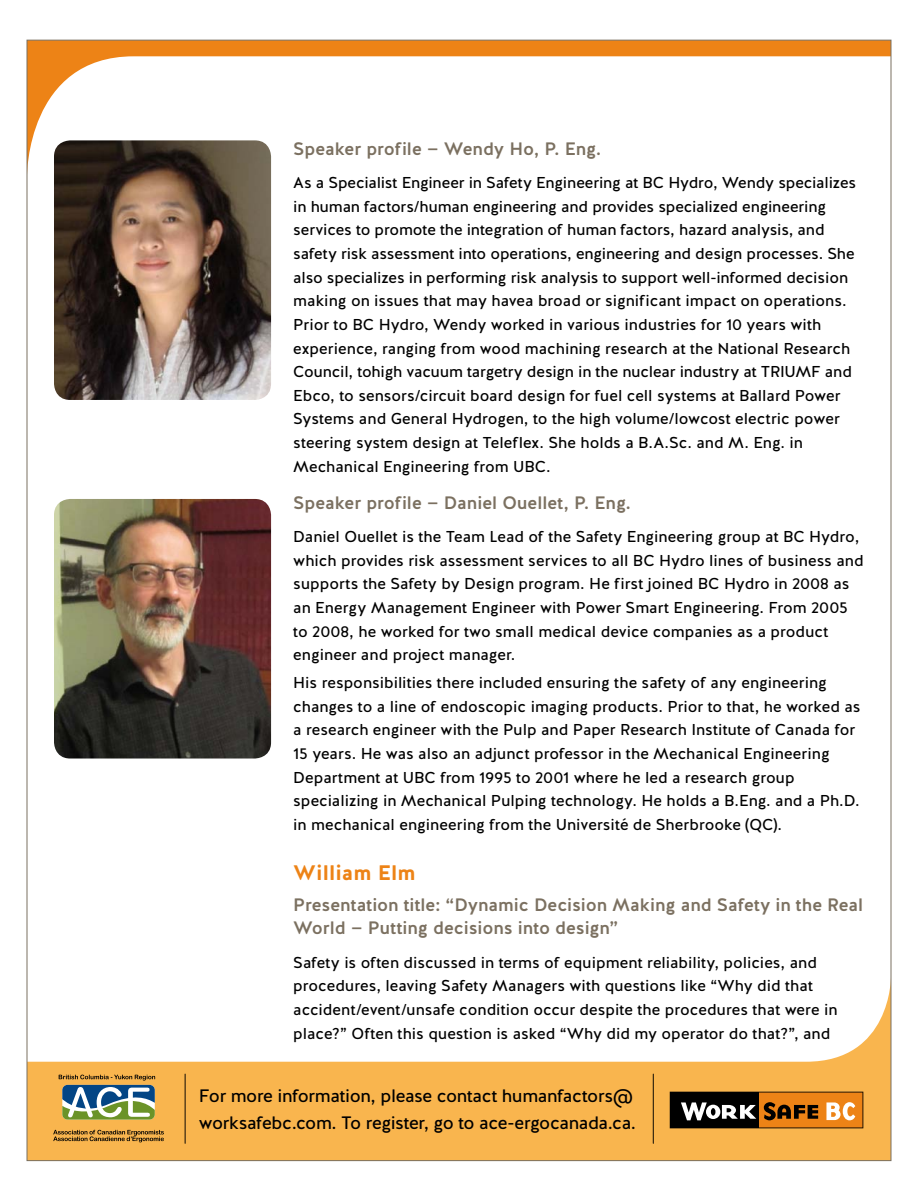
<style>
.page{position:relative;width:918px;height:1188px;background:#fff}
.page>*{position:absolute;margin:0;border:0;box-sizing:border-box;transform-origin:0 0}
.t1{font:700 21px "Halis R";color:#ed8316}
.t2{font:500 18px/23.5px "Halis R";letter-spacing:-.005em;color:#7b7060}
.t3{font:18px/27px "Halis R";letter-spacing:-.02em;color:#000}
.t4{font:15.75px/23.7px "Halis R";color:#000}
</style>
<div class="page">
<img style="left:54px;top:176px;width:217px;height:224px">
<img style="left:54px;top:499px;width:217px;height:260px">
<svg style="left:29px;top:994px;width:860px;height:165px;fill:#f9b54e"></svg>
<svg style="left:29px;top:42px;width:860px;height:134px"></svg>
<svg style="left:670px;top:1092px;width:193px;height:36px;background:#84592d"></svg>
<svg style="left:53px;top:1130px;width:111px;height:12px"></svg>
<svg style="left:59px;top:1075px;width:96px;height:45px"></svg>
<hr style="left:653px;top:1074px;width:1px;height:69px;background:#000">
<hr style="left:185px;top:1074px;width:1px;height:69px;background:#000">
<p class="t2" style="left:293px;top:137px;width:310px">Speaker profile — Wendy Ho, P. Eng.</p>
<p class="t4" style="left:293px;top:171px;width:564px">As a Specialist Engineer in Safety Engineering at BC Hydro, Wendy specializes in human factors/human engineering and provides specialized engineering services to promote the integration of human factors, hazard analysis, and safety risk assessment into operations, engineering and design processes. She also specializes in performing risk analysis to support well-informed decision making on issues that may havea broad or significant impact on operations.<br>Prior to BC Hydro, Wendy worked in various industries for 10 years with experience, ranging from wood machining research at the National Research Council, tohigh vacuum targetry design in the nuclear industry at TRIUMF and Ebco, to sensors/circuit board design for fuel cell systems at Ballard Power Systems and General Hydrogen, to the high volume/lowcost electric power steering system design at Teleflex. She holds a B.A.Sc. and M. Eng. in Mechanical Engineering from UBC.</p>
<p class="t2" style="left:293px;top:491px;width:339px">Speaker profile — Daniel Ouellet, P. Eng.</p>
<p class="t4" style="left:293px;top:525px;width:572px">Daniel Ouellet is the Team Lead of the Safety Engineering group at BC Hydro, which provides risk assessment services to all BC Hydro lines of business and supports the Safety by Design program. He first joined BC Hydro in 2008 as an Energy Management Engineer with Power Smart Engineering. From 2005 to 2008, he worked for two small medical device companies as a product engineer and project manager.</p>
<p class="t4" style="left:293px;top:671px;width:569px">His responsibilities there included ensuring the safety of any engineering changes to a line of endoscopic imaging products. Prior to that, he worked as a research engineer with the Pulp and Paper Research Institute of Canada for 15 years. He was also an adjunct professor in the Mechanical Engineering Department at UBC from 1995 to 2001 where he led a research group specializing in Mechanical Pulping technology. He holds a B.Eng. and a Ph.D. in mechanical engineering from the Université de Sherbrooke (QC).</p>
<h1 class="t1" style="left:293px;top:859px;width:124px">William Elm</h1>
<p class="t2" style="left:293px;top:893px;width:571px">Presentation title: “Dynamic Decision Making and Safety in the Real<br>World — Putting decisions into design”</p>
<p class="t4" style="left:293px;top:951px;width:546px">Safety is often discussed in terms of equipment reliability, policies, and procedures, leaving Safety Managers with questions like “Why did that accident/event/unsafe condition occur despite the procedures that were in place?” Often this question is asked “Why did my operator do that?”, and</p>
<p class="t3" style="left:199px;top:1083px;width:439px">For more information, please contact humanfactors@ worksafebc.com. To register, go to ace-ergocanada.ca.</p>
</div>
